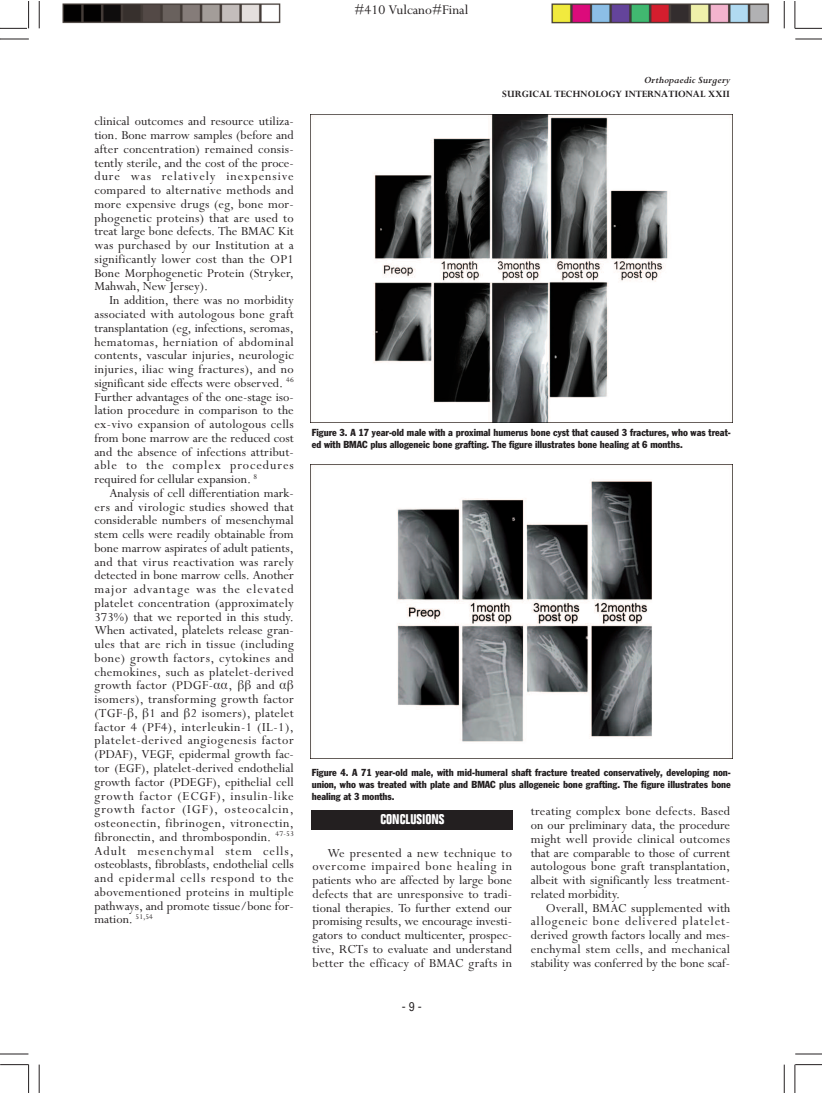
<style>
.page{position:relative;width:823px;height:1093px;background:#fff}
.page>*{position:absolute;margin:0;border:0;box-sizing:border-box;transform-origin:0 0}
.t1{font:15px "Perpetua";color:#231f20}
.t2{font:13.75px/13.8px "Perpetua";letter-spacing:.005em;color:#231f20;text-align:justify}
.t3{font:700 condensed 13.75px "Folio";color:#fff}
.t4{font:condensed 11.88px "Helvetica";color:#231f20}
.t5{font:700 10.62px "Perpetua";color:#231f20}
.t6{font:italic 700 10.62px "Perpetua";color:#231f20}
.t7{font:10px/12px "Franklin Gothic Condensed";color:#231f20;text-align:justify}
.s1{font-family:"Galatia SIL";font-size:12.5px}
</style>
<div class="page">
<svg style="left:39px;top:1064px;width:1px;height:28px"></svg>
<svg style="left:795px;top:39px;width:26px;height:1px"></svg>
<svg style="left:783px;top:1px;width:1px;height:27px"></svg>
<svg style="left:794px;top:1px;width:27px;height:28px"></svg>
<svg style="left:783px;top:1064px;width:1px;height:28px"></svg>
<svg style="left:795px;top:1053px;width:26px;height:1px"></svg>
<svg style="left:794px;top:1064px;width:27px;height:28px"></svg>
<svg style="left:39px;top:1px;width:1px;height:27px"></svg>
<img style="left:551px;top:3px;width:218px;height:21px">
<img style="left:62px;top:3px;width:218px;height:21px">
<svg style="left:0;top:1064px;width:29px;height:28px"></svg>
<svg style="left:0;top:1053px;width:28px;height:1px"></svg>
<svg style="left:0;top:39px;width:29px;height:1px"></svg>
<svg style="left:0;top:1px;width:29px;height:28px"></svg>
<img style="left:310px;top:114px;width:422px;height:308px">
<img style="left:310px;top:464px;width:422px;height:294px">
<div style="left:312px;top:809px;width:201px;height:20px;background:#231f20"></div>
<p class="t1" style="left:354px;top:0;width:115px">#410 Vulcano#Final</p>
<p class="t2" style="left:94px;top:114px;width:201px">clinical outcomes and resource utiliza&shy;tion. Bone marrow samples (before and after concentration) remained consis&shy;tently sterile, and the cost of the proce&shy;dure was relatively inexpensive compared to alternative methods and more expensive drugs (eg, bone mor&shy;phogenetic proteins) that are used to treat large bone defects. The BMAC Kit was purchased by our Institution at a significantly lower cost than the OP1<br>Bone Morphogenetic Protein (Stryker, Mahwah, New Jersey).</p>
<p class="t2" style="left:94px;top:293px;width:201px;text-indent:15px">In addition, there was no morbidity associated with autologous bone graft transplantation (eg, infections, seromas, hematomas, herniation of abdominal contents, vascular injuries, neurologic injuries, iliac wing fractures), and no significant side effects were observed. <sup>46<br></sup>Further advantages of the one-stage iso&shy;lation procedure in comparison to the ex-vivo expansion of autologous cells from bone marrow are the reduced cost and the absence of infections attribut&shy;able to the complex procedures required for cellular expansion. <sup>8</sup></p>
<p class="t2" style="left:94px;top:485px;width:201px;text-indent:15px">Analysis of cell differentiation mark&shy;ers and virologic studies showed that considerable numbers of mesenchymal stem cells were readily obtainable from bone marrow aspirates of adult patients, and that virus reactivation was rarely detected in bone marrow cells. Another major advantage was the elevated platelet concentration (approximately 373%) that we reported in this study.<br>When activated, platelets release gran&shy;ules that are rich in tissue (including bone) growth factors, cytokines and chemokines, such as platelet-derived growth factor (PDGF-<span class="s1">αα</span>, <span class="s1">ββ</span> and <span class="s1">αβ </span>isomers), transforming growth factor (TGF-<span class="s1">β</span>, <span class="s1">β</span>1 and <span class="s1">β</span>2 isomers), platelet factor 4 (PF4), interleukin-1 (IL-1), platelet-derived angiogenesis factor (PDAF), VEGF, epidermal growth fac&shy;tor (EGF), platelet-derived endothelial growth factor (PDEGF), epithelial cell growth factor (ECGF), insulin-like growth factor (IGF), osteocalcin, osteonectin, fibrinogen, vitronectin, fibronectin, and thrombospondin. <sup>47-53<br></sup>Adult mesenchymal stem cells, osteoblasts, fibroblasts, endothelial cells and epidermal cells respond to the abovementioned proteins in multiple pathways, and promote tissue/bone for&shy;mation. <sup>51,54</sup></p>
<p class="t6" style="left:644px;top:74px;width:87px">Orthopaedic Surgery</p>
<p class="t5" style="left:502px;top:87px;width:229px">SURGICAL TECHNOLOGY INTERNATIONAL XXII</p>
<p class="t7" style="left:311px;top:426px;width:420px">Figure 3. A 17 year-old male with a proximal humerus bone cyst that caused 3 fractures, who was treat&shy;ed with BMAC plus allogeneic bone grafting. The figure illustrates bone healing at 6 months.</p>
<p class="t7" style="left:311px;top:766px;width:420px">Figure 4. A 71 year-old male, with mid-humeral shaft fracture treated conservatively, developing non&shy;union, who was treated with plate and BMAC plus allogeneic bone grafting. The figure illustrates bone healing at 3 months.</p>
<p class="t3" style="left:380px;top:812px;width:66px">CONCLUSIONS</p>
<p class="t2" style="left:312px;top:845px;width:201px;text-indent:15px">We presented a new technique to overcome impaired bone healing in patients who are affected by large bone defects that are unresponsive to tradi&shy;tional therapies. To further extend our promising results, we encourage investi&shy;gators to conduct multicenter, prospec&shy;tive, RCTs to evaluate and understand better the efficacy of BMAC grafts in</p>
<p class="t4" style="left:402px;top:999px;width:21px">-9-</p>
<p class="t2" style="left:530px;top:804px;width:201px">treating complex bone defects. Based on our preliminary data, the procedure might well provide clinical outcomes that are comparable to those of current autologous bone graft transplantation, albeit with significantly less treatment&shy;related morbidity.</p>
<p class="t2" style="left:530px;top:900px;width:201px;text-indent:15px">Overall, BMAC supplemented with allogeneic bone delivered platelet&shy;derived growth factors locally and mes&shy;enchymal stem cells, and mechanical stability was conferred by the bone scaf-</p>
</div>
